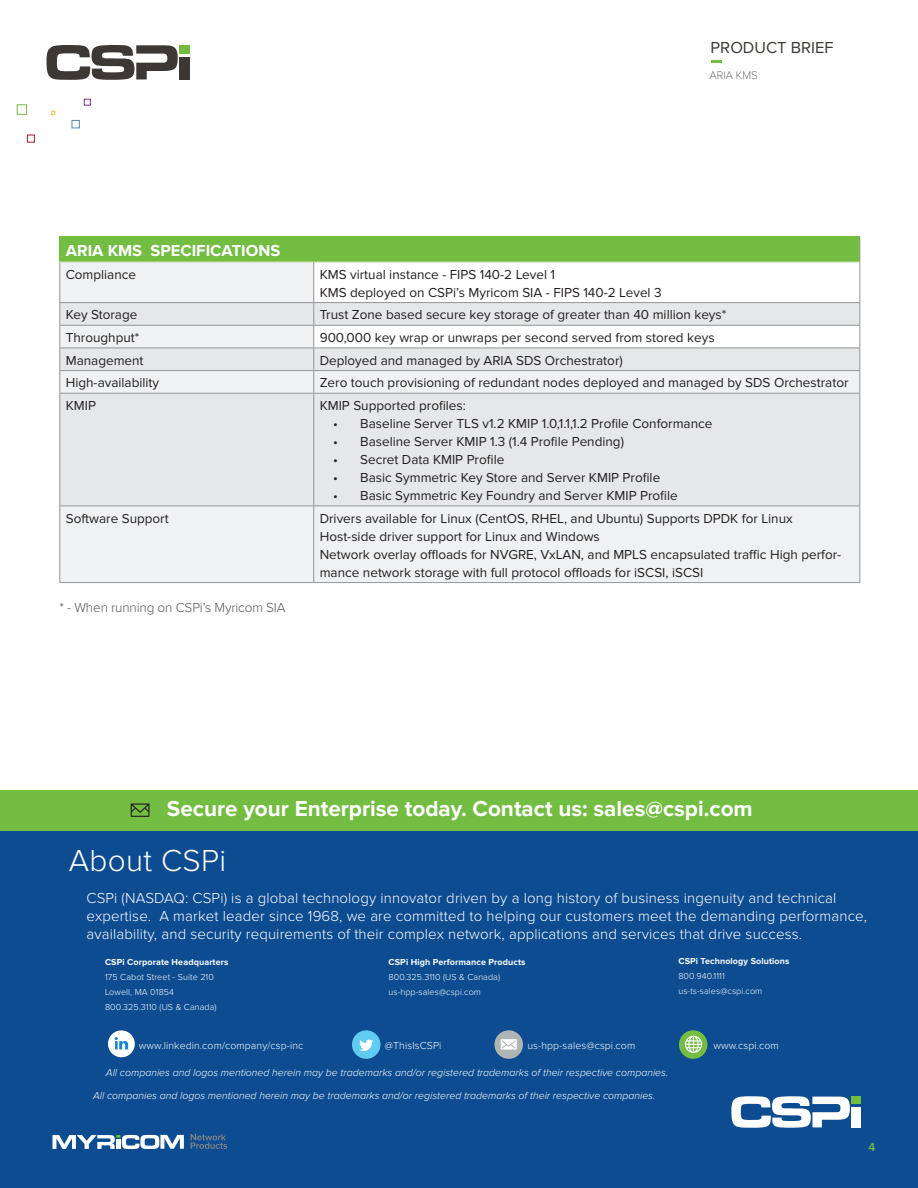
<style>
.page{position:relative;width:918px;height:1188px;background:#fff}
.page>*{position:absolute;margin:0;border:0;box-sizing:border-box;transform-origin:0 0}
.t1{font:300 31.5px "Proxima Nova";letter-spacing:.01em;color:#fff}
.t2{font:700 22.5px "Proxima Nova";color:#fff}
.t3{font:700 16.5px "Proxima Nova";color:#fff}
.t4{font:16.5px "Proxima Nova";color:#3c3935}
.t5{font:300 15px/18px "Proxima Nova";letter-spacing:.01em;color:#fff}
.t6{font:13.5px/18px "Proxima Nova";color:#231f20}
.t7{font:300 13.5px "Proxima Nova";letter-spacing:-.01em;color:#57585a}
.t8{font:600 11.85px "Proxima Nova";color:#74bd43}
.t9{font:100 11.4px "Proxima Nova T";color:#231f20}
.t10{font:italic 300 10.5px "Proxima Nova";color:#fff}
.t11{font:300 10.5px "Proxima Nova";letter-spacing:.01em;color:#fff}
.t12{font:300 9px/15px "Proxima Nova";letter-spacing:.01em;color:#fff}
.t13{font:700 9px "Proxima Nova";letter-spacing:.01em;color:#fff}
</style>
<div class="page">
<svg style="left:47px;top:45px;width:131px;height:35px"></svg>
<div style="left:180px;top:57px;width:10px;height:22px;background:#3c3935"></div>
<div style="left:180px;top:45px;width:10px;height:8px;background:#74bd43"></div>
<div style="left:84px;top:99px;width:7px;height:6px;border:1px solid #863276"></div>
<div style="left:72px;top:120px;width:8px;height:8px;border:1px solid #5989b4"></div>
<svg style="left:51px;top:111px;width:4px;height:4px"></svg>
<div style="left:27px;top:135px;width:8px;height:8px;border:1px solid #aa1d2d"></div>
<div style="left:17px;top:104px;width:10px;height:11px;border:1px solid #74bd43"></div>
<svg style="left:711px;top:61px;width:10px;height:2px"></svg>
<div style="left:0;top:795px;width:918px;height:393px;background:#0d4c91"></div>
<div style="left:679px;top:1030px;width:28px;height:29px;background:#74bd43;border-radius:50%"></div>
<svg style="left:685px;top:1036px;width:17px;height:17px"></svg>
<div style="left:494px;top:1030px;width:29px;height:29px;background:#afb4b5;border-radius:50%"></div>
<svg style="left:501px;top:1039px;width:16px;height:11px"></svg>
<div style="left:352px;top:1030px;width:28px;height:29px;background:#60ccf1;border-radius:50%"></div>
<svg style="left:359px;top:1039px;width:14px;height:12px"></svg>
<div style="left:108px;top:1030px;width:27px;height:27px;background:#fff;border-radius:50%"></div>
<svg style="left:115px;top:1037px;width:13px;height:12px"></svg>
<svg style="left:731px;top:1096px;width:119px;height:32px"></svg>
<div style="left:852px;top:1107px;width:9px;height:20px;background:#fff"></div>
<div style="left:852px;top:1097px;width:9px;height:7px;background:#74bd43"></div>
<svg style="left:191px;top:1134px;width:36px;height:15px"></svg>
<svg style="left:52px;top:1135px;width:132px;height:14px"></svg>
<div style="left:0;top:791px;width:918px;height:40px;background:#74bd43"></div>
<svg style="left:131px;top:804px;width:19px;height:13px"></svg>
<div style="left:60px;top:237px;width:800px;height:25px;background:#74bd43"></div>
<svg style="left:60px;top:263px;width:799px;height:319px;fill:#f0f1f2"></svg>
<svg style="left:60px;top:303px;width:799px;height:203px;fill:#e6e7e9"></svg>
<hr style="left:859px;top:262px;width:1px;height:40px;background:#939598">
<hr style="left:59px;top:262px;width:1px;height:40px;background:#939598">
<hr style="left:313px;top:262px;width:1px;height:40px;background:#939598">
<hr style="left:59px;top:302px;width:255px;height:1px;background:#939598">
<hr style="left:59px;top:325px;width:255px;height:1px;background:#939598">
<hr style="left:314px;top:302px;width:546px;height:1px;background:#939598">
<hr style="left:314px;top:325px;width:546px;height:1px;background:#939598">
<hr style="left:59px;top:348px;width:255px;height:1px;background:#939598">
<hr style="left:59px;top:394px;width:1px;height:112px;background:#939598">
<hr style="left:314px;top:348px;width:546px;height:1px;background:#939598">
<hr style="left:313px;top:394px;width:1px;height:112px;background:#939598">
<hr style="left:859px;top:394px;width:1px;height:112px;background:#939598">
<svg style="left:59px;top:238px;width:1px;height:24px"></svg>
<hr style="left:59px;top:237px;width:255px;height:1px;background:#74bd43">
<svg style="left:859px;top:237px;width:1px;height:25px"></svg>
<hr style="left:59px;top:262px;width:255px;height:1px;background:#b8d99a">
<hr style="left:314px;top:262px;width:545px;height:1px;background:#b8d99a">
<hr style="left:59px;top:370px;width:255px;height:1px;background:#939598">
<svg style="left:59px;top:303px;width:1px;height:90px"></svg>
<hr style="left:59px;top:393px;width:255px;height:1px;background:#939598">
<hr style="left:314px;top:370px;width:546px;height:1px;background:#939598">
<svg style="left:313px;top:303px;width:1px;height:90px"></svg>
<svg style="left:859px;top:303px;width:1px;height:90px"></svg>
<hr style="left:314px;top:393px;width:546px;height:1px;background:#939598">
<hr style="left:59px;top:506px;width:255px;height:1px;background:#939598">
<hr style="left:59px;top:506px;width:1px;height:76px;background:#939598">
<hr style="left:59px;top:582px;width:255px;height:1px;background:#939598">
<hr style="left:314px;top:506px;width:546px;height:1px;background:#939598">
<hr style="left:313px;top:506px;width:1px;height:76px;background:#939598">
<hr style="left:859px;top:506px;width:1px;height:76px;background:#939598">
<hr style="left:314px;top:582px;width:546px;height:1px;background:#939598">
<p class="t4" style="left:711px;top:38px;width:125px">PRODUCT BRIEF</p>
<p class="t9" style="left:710px;top:67px;width:50px">ARIA KMS</p>
<p class="t3" style="left:66px;top:241px;width:216px">ARIA KMS SPECIFICATIONS</p>
<p class="t6" style="left:66px;top:265px;width:72px">Compliance</p>
<p class="t6" style="left:320px;top:265px;width:343px">KMS virtual instance - FIPS 140-2 Level 1<br>KMS deployed on CSPi’s Myricom SIA - FIPS 140-2 Level 3</p>
<p class="t6" style="left:66px;top:306px;width:73px">Key Storage</p>
<p class="t6" style="left:320px;top:306px;width:408px">Trust Zone based secure key storage of greater than 40 million keys*</p>
<p class="t6" style="left:66px;top:329px;width:75px">Throughput*</p>
<p class="t6" style="left:320px;top:329px;width:396px">900,000 key wrap or unwraps per second served from stored keys</p>
<p class="t6" style="left:66px;top:351px;width:79px">Management</p>
<p class="t6" style="left:320px;top:351px;width:305px">Deployed and managed by ARIA SDS Orchestrator)</p>
<p class="t6" style="left:66px;top:374px;width:95px">High-availability</p>
<p class="t6" style="left:320px;top:374px;width:530px">Zero touch provisioning of redundant nodes deployed and managed by SDS Orchestrator</p>
<p class="t6" style="left:66px;top:397px;width:32px">KMIP</p>
<p class="t6" style="left:320px;top:397px;width:148px">KMIP Supported profiles:</p>
<p class="t6" style="left:333px;top:415px;width:381px">• Baseline Server TLS v1.2 KMIP 1.0,1.1,1.2 Profile Conformance</p>
<p class="t6" style="left:333px;top:433px;width:292px">• Baseline Server KMIP 1.3 (1.4 Profile Pending)</p>
<p class="t6" style="left:333px;top:451px;width:173px">• Secret Data KMIP Profile</p>
<p class="t6" style="left:333px;top:469px;width:329px">• Basic Symmetric Key Store and Server KMIP Profile</p>
<p class="t6" style="left:333px;top:487px;width:346px">• Basic Symmetric Key Foundry and Server KMIP Profile</p>
<p class="t6" style="left:66px;top:509px;width:104px">Software Support</p>
<p class="t6" style="left:320px;top:509px;width:523px">Drivers available for Linux (CentOS, RHEL, and Ubuntu) Supports DPDK for Linux Host-side driver support for Linux and Windows<br>Network overlay offloads for NVGRE, VxLAN, and MPLS encapsulated traffic High perfor&shy;mance network storage with full protocol offloads for iSCSI, iSCSI</p>
<p class="t7" style="left:59px;top:600px;width:228px">* - When running on CSPi’s Myricom SIA</p>
<h2 class="t2" style="left:167px;top:795px;width:587px">Secure your Enterprise today. Contact us: sales@cspi.com</h2>
<h1 class="t1" style="left:69px;top:843px;width:159px">About CSPi</h1>
<p class="t5" style="left:86px;top:889px;width:782px">CSPi (NASDAQ: CSPi) is a global technology innovator driven by a long history of business ingenuity and technical expertise. A market leader since 1968, we are committed to helping our customers meet the demanding performance, availability, and security requirements of their complex network, applications and services that drive success.</p>
<p class="t13" style="left:105px;top:957px;width:125px">CSPi Corporate Headquarters</p>
<p class="t12" style="left:105px;top:970px;width:113px">175 Cabot Street - Suite 210<br>Lowell, MA 01854<br>800.325.3110 (US &amp; Canada)</p>
<p class="t13" style="left:678px;top:956px;width:113px">CSPi Technology Solutions</p>
<p class="t12" style="left:678px;top:968px;width:85px">800.940.1111 us-ts-sales@cspi.com</p>
<p class="t13" style="left:389px;top:957px;width:138px">CSPi High Performance Products</p>
<p class="t12" style="left:389px;top:970px;width:113px">800.325.3110 (US &amp; Canada) us-hpp-sales@cspi.com</p>
<p class="t11" style="left:139px;top:1040px;width:166px">www.linkedin.com/company/csp-inc</p>
<p class="t11" style="left:385px;top:1040px;width:58px">@ThisIsCSPi</p>
<p class="t11" style="left:527px;top:1040px;width:109px">us-hpp-sales@cspi.com</p>
<p class="t11" style="left:713px;top:1040px;width:67px">www.cspi.com</p>
<p class="t10" style="left:106px;top:1067px;width:564px">All companies and logos mentioned herein may be trademarks and/or registered trademarks of their respective companies.</p>
<p class="t10" style="left:93px;top:1090px;width:564px">All companies and logos mentioned herein may be trademarks and/or registered trademarks of their respective companies.</p>
<p class="t8" style="left:869px;top:1140px;width:8px">4</p>
</div>
